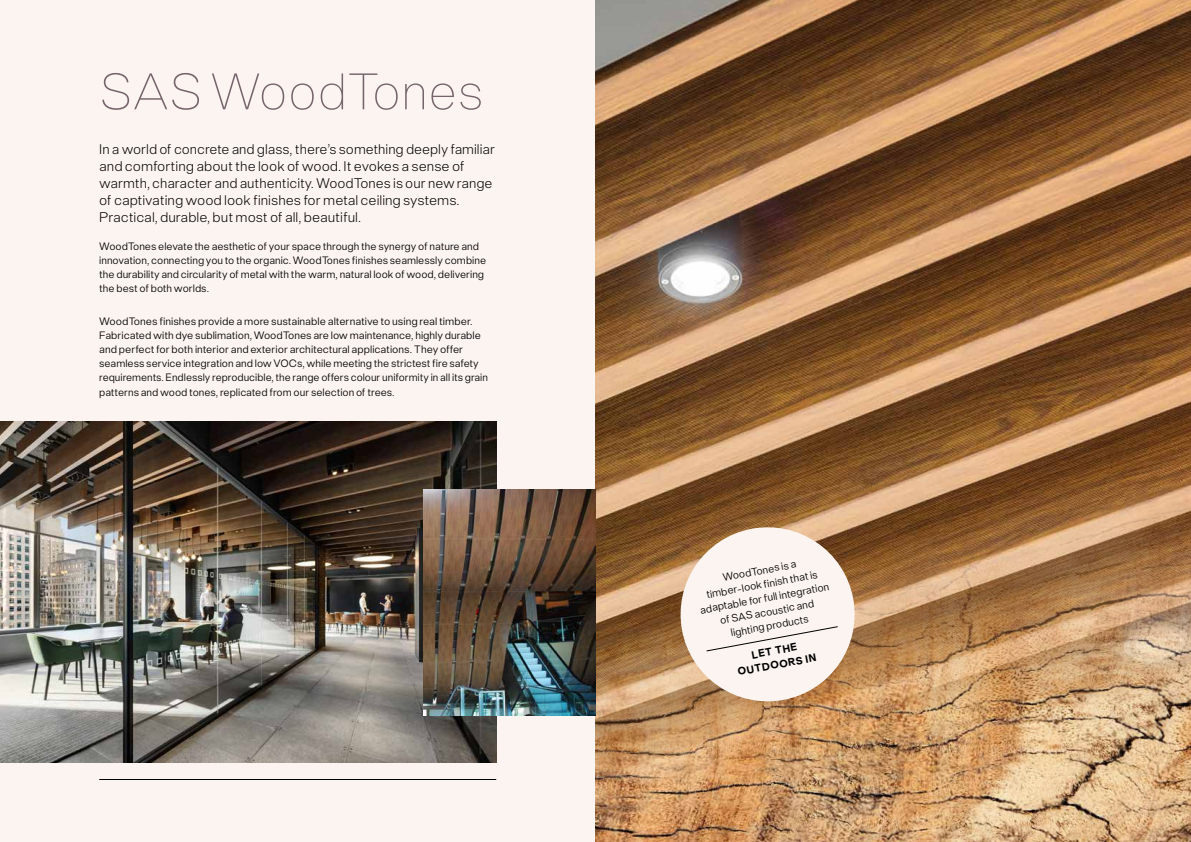
<style>
.page{position:relative;width:1191px;height:842px;background:#fff}
.page>*{position:absolute;margin:0;border:0;box-sizing:border-box;transform-origin:0 0}
.t1{font:100 55px "neue Singular D Extra";color:#76646c}
.t2{font:300 15px/17px "neue Singular D Extra";color:#000}
.t3{font:11.5px/14px "neue Singular D Light";color:#000}
.t4{font:11.5px/14px "neue Singular D Bold";color:#000;text-align:center}
</style>
<div class="page">
<div style="left:0;top:0;width:595px;height:842px;background:#fbf4f0"></div>
<img style="left:595px;top:0;width:596px;height:154px">
<img style="left:595px;top:154px;width:596px;height:688px">
<img style="left:0;top:421px;width:496px;height:342px">
<img style="left:423px;top:489px;width:172px;height:227px">
<svg style="left:673px;top:520px;width:189px;height:189px"></svg>
<hr style="left:99px;top:779px;width:397px;height:1px;background:#000">
<h1 class="t1" style="left:99px;top:58px;width:386px">SAS WoodTones</h1>
<p class="t2" style="left:99px;top:141px;width:397px">In a world of concrete and glass, there’s something deeply familiar and comforting about the look of wood. It evokes a sense of warmth, character and authenticity. WoodTones is our new range of captivating wood look finishes for metal ceiling systems.<br>Practical, durable, but most of all, beautiful.</p>
<p class="t3" style="left:99px;top:239px;width:388px">WoodTones elevate the aesthetic of your space through the synergy of nature and innovation, connecting you to the organic. WoodTones finishes seamlessly combine the durability and circularity of metal with the warm, natural look of wood, delivering the best of both worlds.</p>
<p class="t3" style="left:99px;top:315px;width:390px">WoodTones finishes provide a more sustainable alternative to using real timber.<br>Fabricated with dye sublimation, WoodTones are low maintenance, highly durable and perfect for both interior and exterior architectural applications. They offer seamless service integration and low VOCs, while meeting the strictest fire safety requirements. Endlessly reproducible, the range offers colour uniformity in all its grain patterns and wood tones, replicated from our selection of trees.</p>
<p class="t3" style="left:693px;top:576px;width:133px;text-align:center;rotate:-11deg">WoodTones is a timber-look fi nish that is adaptable for full integration of SAS acoustic and lighting products</p>
<p class="t4" style="left:734px;top:651px;width:81px;rotate:-10deg">LET THE<br>OUTDOORS IN</p>
</div>
